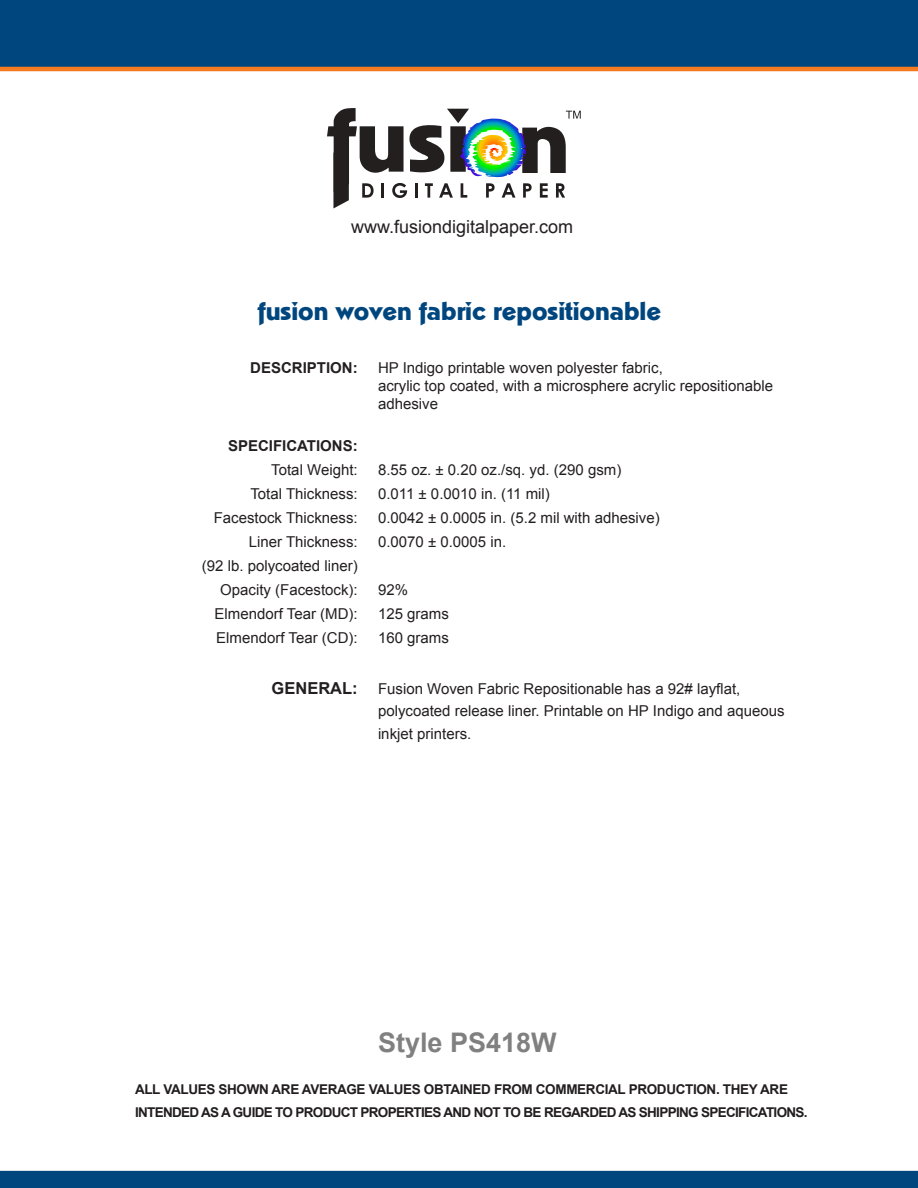
<style>
.page{position:relative;width:918px;height:1188px;background:#fff}
.page>*{position:absolute;margin:0;border:0;box-sizing:border-box;transform-origin:0 0}
.Default{font:700 27px "Arial";color:#808080}
.t1{font:25.5px "Pythagoras";color:#00467e}
.t2{font:18px "Arial";color:#231f20}
.Default-2{font:15px/18px "Arial";color:#231f20}
.Default-3{font:700 15px "Arial";color:#231f20}
.Default-4{font:700 13.5px/22.5px "Arial";letter-spacing:-.05em;color:#221e1f}
.s1{font-weight:700;font-size:16.5px}
</style>
<div class="page">
<div style="left:0;top:0;width:918px;height:67px;background:#00467e"></div>
<svg style="left:327px;top:108px;width:254px;height:100px"></svg>
<div style="left:0;top:1171px;width:918px;height:17px;background:#00467e"></div>
<hr style="left:0;top:67px;width:918px;height:4px;background:#f47b21">
<p class="t2" style="left:351px;top:214px;width:224px">www.fusiondigitalpaper.com</p>
<p class="t1" style="left:258px;top:297px;width:405px">fusion woven fabric repositionable</p>
<p class="Default-3" style="left:250px;top:357px;width:109px">DESCRIPTION:</p>
<p class="Default-2" style="left:378px;top:358px;width:397px">HP Indigo printable woven polyester fabric,<br>acrylic top coated, with a microsphere acrylic repositionable adhesive</p>
<p class="Default-3" style="left:228px;top:435px;width:131px">SPECIFICATIONS:</p>
<p class="Default-2" style="left:271px;top:460px;width:88px">Total Weight:</p>
<p class="Default-2" style="left:378px;top:460px;width:245px">8.55 oz. ± 0.20 oz./sq. yd. (290 gsm)</p>
<p class="Default-2" style="left:250px;top:484px;width:109px">Total Thickness:</p>
<p class="Default-2" style="left:378px;top:484px;width:173px">0.011 ± 0.0010 in. (11 mil)</p>
<p class="Default-2" style="left:214px;top:508px;width:145px">Facestock Thickness:</p>
<p class="Default-2" style="left:378px;top:508px;width:283px">0.0042 ± 0.0005 in. (5.2 mil with adhesive)</p>
<p class="Default-2" style="left:249px;top:532px;width:110px">Liner Thickness:</p>
<p class="Default-2" style="left:378px;top:532px;width:130px">0.0070 ± 0.0005 in.</p>
<p class="Default-2" style="left:202px;top:556px;width:157px">(92 lb. polycoated liner)</p>
<p class="Default-2" style="left:220px;top:580px;width:139px">Opacity (Facestock):</p>
<p class="Default-2" style="left:378px;top:580px;width:32px">92%</p>
<p class="Default-2" style="left:215px;top:604px;width:145px">Elmendorf Tear (MD):</p>
<p class="Default-2" style="left:378px;top:604px;width:72px">125 grams</p>
<p class="Default-2" style="left:216px;top:628px;width:143px">Elmendorf Tear (CD):</p>
<p class="Default-2" style="left:378px;top:628px;width:72px">160 grams</p>
<p class="Default-2" style="left:378px;top:677px;width:408px;line-height:22.5px;text-indent:-106px"><span class="s1">GENERAL:</span> Fusion Woven Fabric Repositionable has a 92# layflat, polycoated release liner. Printable on HP Indigo and aqueous inkjet printers.</p>
<p class="Default" style="left:378px;top:1023px;width:180px">Style PS418W</p>
<p class="Default-4" style="left:135px;top:1078px;width:674px">ALL VALUES SHOWN ARE AVERAGE VALUES OBTAINED FROM COMMERCIAL PRODUCTION. THEY ARE<br>INTENDED AS A GUIDE TO PRODUCT PROPERTIES AND NOT TO BE REGARDED AS SHIPPING SPECIFICATIONS.</p>
</div>
